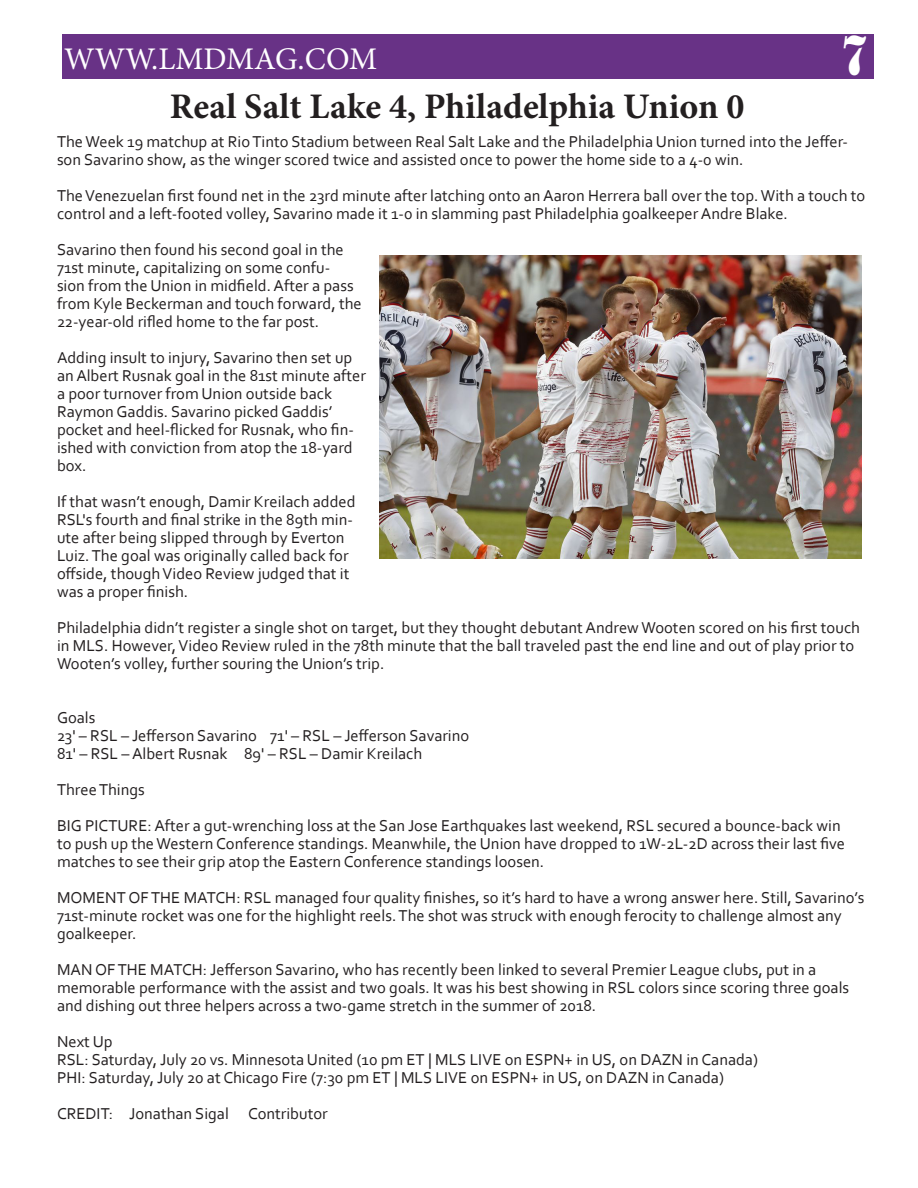
<style>
.page{position:relative;width:918px;height:1188px;background:#fff}
.page>*{position:absolute;margin:0;border:0;box-sizing:border-box;transform-origin:0 0}
.t1{font:52.35px "Stencil Std";color:#fff;scale:.88 1}
.t2{font:700 36px "Minion Pro";color:#231f20}
.t3{font:31.5px "Minion Pro";color:#fff}
.t4{font:16.5px/18px "Corbel";color:#231f20}
</style>
<div class="page">
<div style="left:62px;top:34px;width:812px;height:45px;background:#683286"></div>
<img style="left:380px;top:256px;width:482px;height:303px">
<h3 class="t3" style="left:64px;top:38px;width:315px">WWW.LMDMAG.COM</h3>
<h2 class="t2" style="left:170px;top:81px;width:576px">Real Salt Lake 4, Philadelphia Union 0</h2>
<h1 class="t1" style="left:840px;top:22px;width:34px">7</h1>
<p class="t4" style="left:57px;top:132px;width:792px">The Week 19 matchup at Rio Tinto Stadium between Real Salt Lake and the Philadelphia Union turned into the Jeffer&shy;son Savarino show, as the winger scored twice and assisted once to power the home side to a 4-0 win.</p>
<p class="t4" style="left:57px;top:186px;width:810px">The Venezuelan first found net in the 23rd minute after latching onto an Aaron Herrera ball over the top. With a touch to control and a left-footed volley, Savarino made it 1-0 in slamming past Philadelphia goalkeeper Andre Blake.</p>
<p class="t4" style="left:57px;top:240px;width:306px">Savarino then found his second goal in the 71st minute, capitalizing on some confu&shy;sion from the Union in midfield. After a pass from Kyle Beckerman and touch forward, the 22-year-old rifled home to the far post.</p>
<p class="t4" style="left:57px;top:348px;width:311px">Adding insult to injury, Savarino then set up an Albert Rusnak goal in the 81st minute after a poor turnover from Union outside back Raymon Gaddis. Savarino picked Gaddis’ pocket and heel-flicked for Rusnak, who fin&shy;ished with conviction from atop the 18-yard box.</p>
<p class="t4" style="left:57px;top:492px;width:300px">If that wasn’t enough, Damir Kreilach added RSL's fourth and final strike in the 89th min&shy;ute after being slipped through by Everton Luiz. The goal was originally called back for offside, though Video Review judged that it was a proper finish.</p>
<p class="t4" style="left:57px;top:618px;width:805px">Philadelphia didn’t register a single shot on target, but they thought debutant Andrew Wooten scored on his first touch in MLS. However, Video Review ruled in the 78th minute that the ball traveled past the end line and out of play prior to<br>Wooten’s volley, further souring the Union’s trip.</p>
<p class="t4" style="left:57px;top:708px;width:414px">Goals<br>23' – RSL – Jefferson Savarino 71' – RSL – Jefferson Savarino<br>81' – RSL – Albert Rusnak 89' – RSL – Damir Kreilach</p>
<p class="t4" style="left:57px;top:771px;width:785px;line-height:36px">Three Things<br>BIG PICTURE: After a gut-wrenching loss at the San Jose Earthquakes last weekend, RSL secured a bounce-back win</p>
<p class="t4" style="left:57px;top:834px;width:790px">to push up the Western Conference standings. Meanwhile, the Union have dropped to 1W-2L-2D across their last five matches to see their grip atop the Eastern Conference standings loosen.</p>
<p class="t4" style="left:57px;top:888px;width:809px">MOMENT OF THE MATCH: RSL managed four quality finishes, so it’s hard to have a wrong answer here. Still, Savarino’s<br>71st-minute rocket was one for the highlight reels. The shot was struck with enough ferocity to challenge almost any goalkeeper.</p>
<p class="t4" style="left:57px;top:960px;width:794px">MAN OF THE MATCH: Jefferson Savarino, who has recently been linked to several Premier League clubs, put in a memorable performance with the assist and two goals. It was his best showing in RSL colors since scoring three goals and dishing out three helpers across a two-game stretch in the summer of 2018.</p>
<p class="t4" style="left:57px;top:1032px;width:703px">Next Up<br>RSL: Saturday, July 20 vs. Minnesota United (10 pm ET | MLS LIVE on ESPN+ in US, on DAZN in Canada)<br>PHI: Saturday, July 20 at Chicago Fire (7:30 pm ET | MLS LIVE on ESPN+ in US, on DAZN in Canada)</p>
<p class="t4" style="left:57px;top:1104px;width:272px">CREDIT: Jonathan Sigal Contributor</p>
</div>
